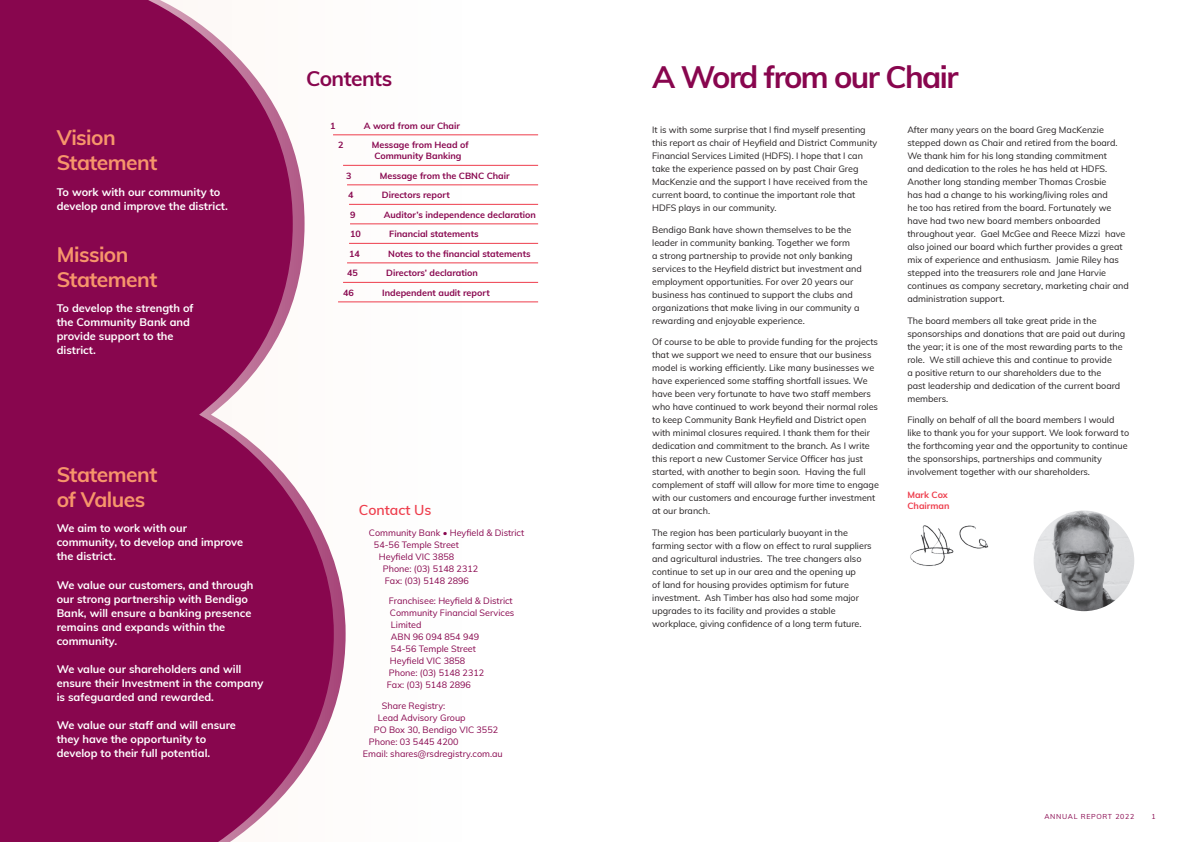
<style>
.page{position:relative;width:1191px;height:842px;background:#fff}
.page>*{position:absolute;margin:0;border:0;box-sizing:border-box;transform-origin:0 0}
.Heading_1{font:700 31px "Muli";letter-spacing:-.05em;color:#88064e}
.Heading_2{font:700 21px/25px "Muli";letter-spacing:-.025em;color:#f7966b}
.Heading_2-2{font:700 21px "Muli";letter-spacing:-.025em;color:#88064e}
.Heading_3{font:600 14px "Muli";color:#ee3d4c}
.Heading_4{font:700 11px/14px "Muli";color:#fff}
.Reports{font:9px/13px "Muli";color:#231f20}
.t1{font:9px "Muli";color:#88064e}
.Heading_5{font:700 9px/11px "Muli";color:#88064e}
.Heading_5-2{font:700 9px/11px "Muli";color:#ee3d4c}
.t2{font:7px "Muli";letter-spacing:.1em;color:#88064e}
</style>
<div class="page">
<img style="left:1033px;top:510px;width:101px;height:101px;border-radius:50px">
<svg style="left:0;top:0;width:461px;height:842px;fill:#88064e"></svg>
<hr style="left:333px;top:134px;width:205px;height:1px;background:#ee3d4c">
<hr style="left:343px;top:165px;width:195px;height:1px;background:#ee3d4c">
<hr style="left:347px;top:184px;width:191px;height:1px;background:#ee3d4c">
<hr style="left:349px;top:204px;width:189px;height:1px;background:#ee3d4c">
<hr style="left:350px;top:223px;width:188px;height:1px;background:#ee3d4c">
<hr style="left:349px;top:243px;width:189px;height:1px;background:#ee3d4c">
<hr style="left:347px;top:262px;width:191px;height:1px;background:#ee3d4c">
<hr style="left:343px;top:282px;width:195px;height:1px;background:#ee3d4c">
<hr style="left:338px;top:301px;width:200px;height:1px;background:#ee3d4c">
<img style="left:910px;top:525px;width:79px;height:41px">
<p class="Heading_2" style="left:57px;top:124px;width:102px">Vision<br>Statement</p>
<p class="Heading_4" style="left:57px;top:184px;width:173px">To work with our community to develop and improve the district.</p>
<p class="Heading_2" style="left:57px;top:241px;width:102px">Mission<br>Statement</p>
<p class="Heading_4" style="left:57px;top:301px;width:138px">To develop the strength of the Community Bank and provide support to the district.</p>
<p class="Heading_2-2" style="left:306px;top:64px;width:88px">Contents</p>
<p class="Heading_5" style="left:330px;top:119px;width:7px">1</p>
<p class="Heading_5" style="left:364px;top:119px;width:98px">A word from our Chair</p>
<p class="Heading_5" style="left:338px;top:139px;width:7px">2</p>
<p class="Heading_5" style="left:372px;top:139px;width:98px">Message from Head of<br>Community Banking</p>
<p class="Heading_5" style="left:346px;top:169px;width:7px">3</p>
<p class="Heading_5" style="left:380px;top:169px;width:131px">Message from the CBNC Chair</p>
<p class="Heading_5" style="left:348px;top:189px;width:7px">4</p>
<p class="Heading_5" style="left:382px;top:189px;width:69px">Directors report</p>
<p class="Heading_5" style="left:350px;top:208px;width:7px">9</p>
<p class="Heading_5" style="left:384px;top:208px;width:154px">Auditor’s independence declaration</p>
<p class="Heading_5" style="left:350px;top:228px;width:12px">10</p>
<p class="Heading_5" style="left:389px;top:228px;width:91px">Financial statements</p>
<p class="Heading_5" style="left:349px;top:247px;width:12px">14</p>
<p class="Heading_5" style="left:388px;top:247px;width:144px">Notes to the financial statements</p>
<p class="Heading_5" style="left:347px;top:267px;width:12px">45</p>
<p class="Heading_5" style="left:386px;top:267px;width:93px">Directors’ declaration</p>
<p class="Heading_5" style="left:343px;top:287px;width:12px">46</p>
<p class="Heading_5" style="left:382px;top:287px;width:109px">Independent audit report</p>
<p class="Heading_2" style="left:57px;top:461px;width:102px">Statement of Values</p>
<p class="Heading_4" style="left:57px;top:521px;width:188px">We aim to work with our community, to develop and improve the district.</p>
<p class="Heading_4" style="left:57px;top:577px;width:198px">We value our customers, and through our strong partnership with Bendigo<br>Bank, will ensure a banking presence remains and expands within the community.</p>
<p class="Heading_4" style="left:57px;top:661px;width:208px">We value our shareholders and will ensure their Investment in the company is safeguarded and rewarded.</p>
<p class="Heading_4" style="left:57px;top:717px;width:181px">We value our staff and will ensure they have the opportunity to develop to their full potential.</p>
<p class="Heading_3" style="left:359px;top:500px;width:74px">Contact Us</p>
<p class="t1" style="left:369px;top:526px;width:157px">Community Bank • Heyfield &amp; District</p>
<p class="t1" style="left:374px;top:538px;width:86px">54-56 Temple Street</p>
<p class="t1" style="left:379px;top:550px;width:77px">Heyfield VIC 3858</p>
<p class="t1" style="left:383px;top:562px;width:97px">Phone: (03) 5148 2312</p>
<p class="t1" style="left:385px;top:574px;width:86px">Fax: (03) 5148 2896</p>
<p class="t1" style="left:389px;top:595px;width:125px">Franchisee: Heyfield &amp; District</p>
<p class="t1" style="left:390px;top:607px;width:126px">Community Financial Services</p>
<p class="t1" style="left:391px;top:619px;width:32px">Limited</p>
<p class="t1" style="left:391px;top:631px;width:90px">ABN 96 094 854 949</p>
<p class="t1" style="left:391px;top:643px;width:86px">54-56 Temple Street</p>
<p class="t1" style="left:390px;top:655px;width:77px">Heyfield VIC 3858</p>
<p class="t1" style="left:389px;top:667px;width:97px">Phone: (03) 5148 2312</p>
<p class="t1" style="left:387px;top:679px;width:86px">Fax: (03) 5148 2896</p>
<p class="t1" style="left:382px;top:699px;width:65px">Share Registry:</p>
<p class="t1" style="left:378px;top:711px;width:89px">Lead Advisory Group</p>
<p class="t1" style="left:374px;top:723px;width:126px">PO Box 30, Bendigo VIC 3552</p>
<p class="t1" style="left:369px;top:735px;width:91px">Phone: 03 5445 4200</p>
<p class="t1" style="left:363px;top:747px;width:141px">Email: shares@rsdregistry.com.au</p>
<p class="Heading_1" style="left:652px;top:54px;width:308px">A Word from our Chair</p>
<p class="Reports" style="left:652px;top:123px;width:227px">It is with some surprise that I find myself presenting this report as chair of Heyfield and District Community Financial Services Limited (HDFS). I hope that I can take the experience passed on by past Chair Greg MacKenzie and the support I have received from the current board, to continue the important role that HDFS plays in our community.</p>
<p class="Reports" style="left:652px;top:223px;width:211px">Bendigo Bank have shown themselves to be the leader in community banking. Together we form<br>a strong partnership to provide not only banking services to the Heyfield district but investment and employment opportunities. For over 20 years our business has continued to support the clubs and organizations that make living in our community a rewarding and enjoyable experience.</p>
<p class="Reports" style="left:652px;top:335px;width:228px">Of course to be able to provide funding for the projects that we support we need to ensure that our business model is working efficiently. Like many businesses we have experienced some staffing shortfall issues. We have been very fortunate to have two staff members who have continued to work beyond their normal roles to keep Community Bank Heyfield and District open with minimal closures required. I thank them for their dedication and commitment to the branch. As I write this report a new Customer Service Officer has just started, with another to begin soon. Having the full complement of staff will allow for more time to engage with our customers and encourage further investment at our branch.</p>
<p class="Reports" style="left:652px;top:526px;width:221px">The region has been particularly buoyant in the farming sector with a flow on effect to rural suppliers and agricultural industries. The tree changers also continue to set up in our area and the opening up<br>of land for housing provides optimism for future investment. Ash Timber has also had some major upgrades to its facility and provides a stable workplace, giving confidence of a long term future.</p>
<p class="Reports" style="left:907px;top:123px;width:223px">After many years on the board Greg MacKenzie stepped down as Chair and retired from the board.<br>We thank him for his long standing commitment<br>and dedication to the roles he has held at HDFS.<br>Another long standing member Thomas Crosbie<br>has had a change to his working/living roles and<br>he too has retired from the board. Fortunately we have had two new board members onboarded throughout year. Gael McGee and Reece Mizzi have also joined our board which further provides a great mix of experience and enthusiasm. Jamie Riley has stepped into the treasurers role and Jane Harvie continues as company secretary, marketing chair and administration support.</p>
<p class="Reports" style="left:907px;top:314px;width:219px">The board members all take great pride in the sponsorships and donations that are paid out during the year; it is one of the most rewarding parts to the role. We still achieve this and continue to provide<br>a positive return to our shareholders due to the<br>past leadership and dedication of the current board members.</p>
<p class="Reports" style="left:907px;top:413px;width:223px">Finally on behalf of all the board members I would like to thank you for your support. We look forward to the forthcoming year and the opportunity to continue the sponsorships, partnerships and community involvement together with our shareholders.</p>
<p class="Heading_5-2" style="left:907px;top:489px;width:44px">Mark Cox<br>Chairman</p>
<p class="t2" style="left:1044px;top:811px;width:91px">ANNUAL REPORT 2022</p>
<p class="t2" style="left:1151px;top:811px;width:6px">1</p>
</div>
